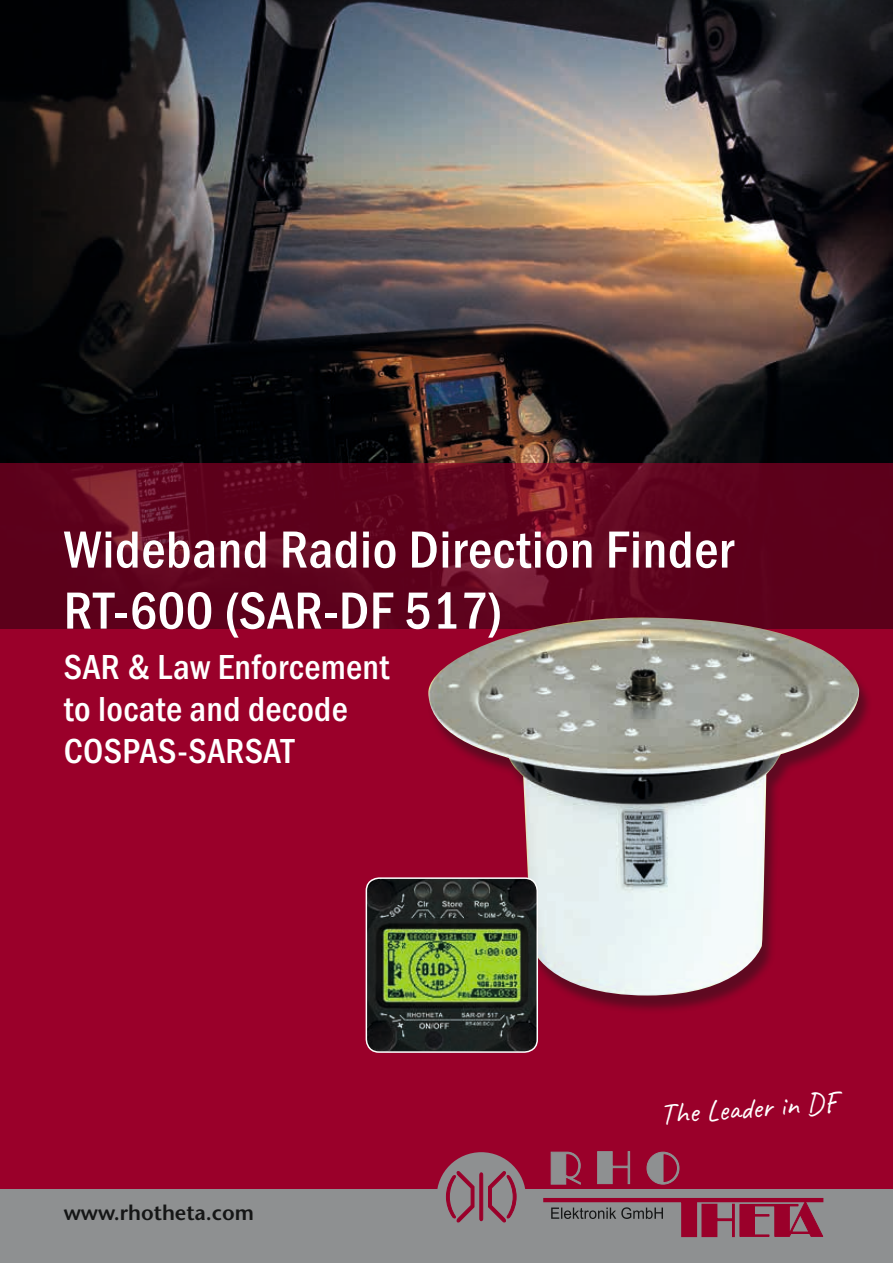
<style>
.page{position:relative;width:893px;height:1263px;background:#fff}
.page>*{position:absolute;margin:0;border:0;box-sizing:border-box;transform-origin:0 0}
.t1{font:500 54px/61.1px "Franklin Gothic URW Con";letter-spacing:.01em;color:#fff}
.t2{font:500 36px/42px "Franklin Gothic URW Con";letter-spacing:.01em;color:#fff}
.t3{font:30px "Caveat";color:#fff}
.t4{font:600 21px "Stone Sans Std";color:#151616}
</style>
<div class="page">
<div style="left:0;top:1133px;width:893px;height:130px;background:#8e9091"></div>
<img style="left:0;top:0;width:893px;height:463px">
<div style="left:0;top:629px;width:893px;height:559px;background:#9a002a"></div>
<svg style="left:0;top:463px;width:893px;height:166px;background:#61051e"></svg>
<div style="left:428px;top:621px;width:445px;height:393px;background:#151616;opacity:.45"></div>
<img style="left:427px;top:617px;width:432px;height:378px">
<img style="left:366px;top:878px;width:171px;height:174px">
<div style="left:366px;top:877px;width:172px;height:176px;border:2px solid #fff;border-radius:13px"></div>
<div style="left:437px;top:1152px;width:89px;height:89px;background:#8e9091;border-radius:50%"></div>
<svg style="left:446px;top:1171px;width:71px;height:52px"></svg>
<svg style="left:597px;top:1151px;width:34px;height:34px"></svg>
<svg style="left:646px;top:1151px;width:34px;height:34px"></svg>
<svg style="left:550px;top:1151px;width:31px;height:34px"></svg>
<svg style="left:543px;top:1198px;width:281px;height:40px"></svg>
<h1 class="t1" style="left:64px;top:517px;width:671px">Wideband Radio Direction Finder<br>RT-600 (SAR-DF 517)</h1>
<p class="t2" style="left:64px;top:645px;width:327px">SAR &amp; Law Enforcement to locate and decode<br>COSPAS-SARSAT</p>
<p class="t4" style="left:64px;top:1200px;width:192px">www.rhotheta.com</p>
<p class="t3" style="left:659px;top:1095px;width:179px;rotate:-4deg">The Leader in DF</p>
</div>
